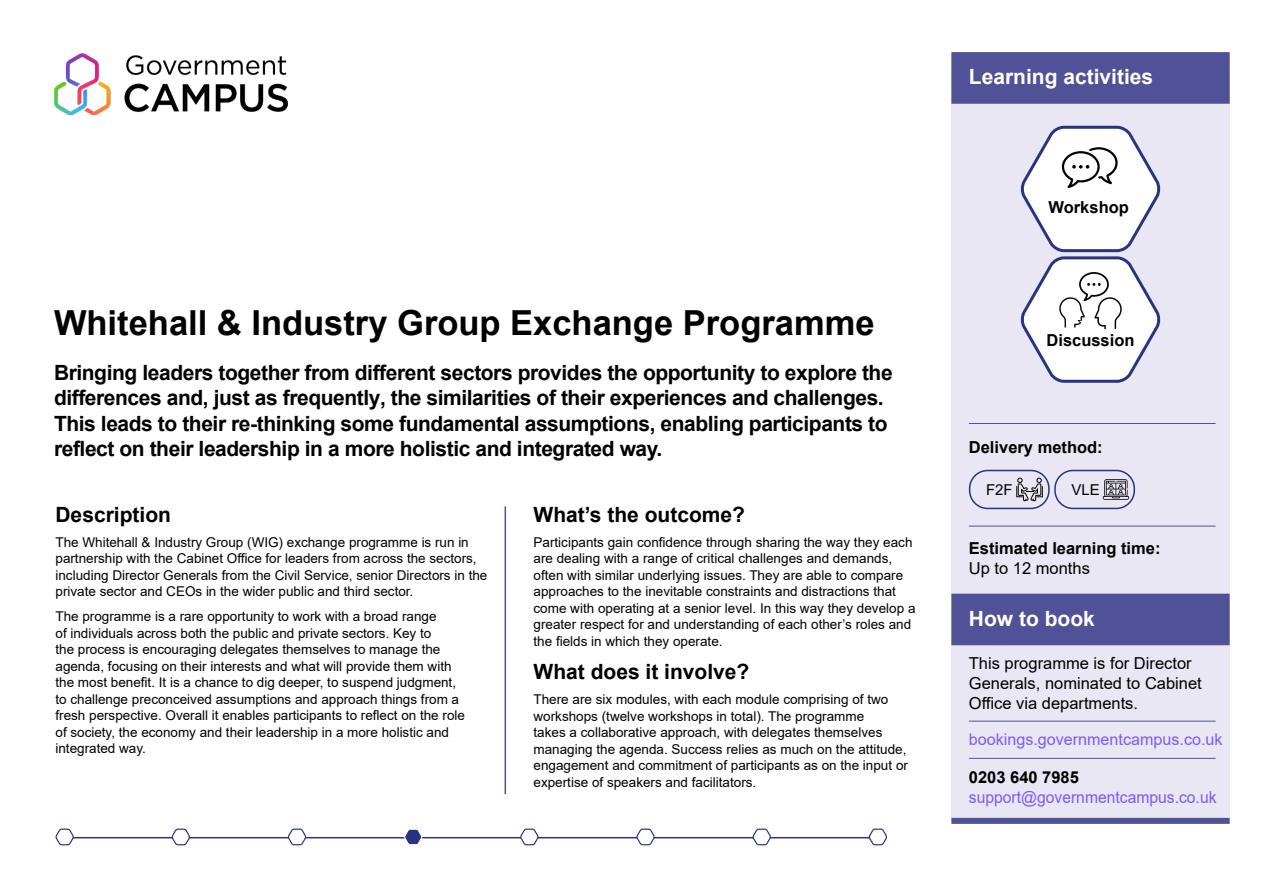
<style>
.page{position:relative;width:1263px;height:893px;background:#fff}
.page>*{position:absolute;margin:0;border:0;box-sizing:border-box;transform-origin:0 0}
.Subheading{font:700 34.5px "Arial";color:#000}
.Subheading-2{font:700 21px/25.2px "Arial";letter-spacing:-.02em;color:#000}
.Subheading-3{font:700 21px "Arial";color:#000}
.t1{font:700 21px "Arial";color:#fff}
.t2{font:16.5px/19.8px "Arial";color:#000}
.Learning_activities{font:700 16.5px "Arial";color:#000}
.support{font:16.5px "Arial";color:#7e59f8;scale:.95 1}
.t3{font:16.2px "Arial";color:#7e59f8}
.t4{font:15px "Arial";color:#000}
.t5{font:13.5px/16.5px "Arial";color:#000}
.s1{font-style:inherit}
</style>
<div class="page">
<img style="left:54px;top:54px;width:234px;height:61px">
<div style="left:951px;top:54px;width:279px;height:767px;background:#e9e7f3"></div>
<div style="left:951px;top:594px;width:279px;height:51px;background:#505196"></div>
<hr style="left:969px;top:526px;width:246px;height:1px;background:#505196">
<hr style="left:969px;top:423px;width:246px;height:1px;background:#505196">
<div style="left:951px;top:52px;width:279px;height:52px;background:#505196;border:2px solid #505196"></div>
<hr style="left:969px;top:758px;width:246px;height:1px;background:#505196">
<hr style="left:969px;top:721px;width:246px;height:1px;background:#505196">
<div style="left:951px;top:818px;width:279px;height:6px;background:#505196"></div>
<hr style="left:504px;top:506px;width:2px;height:288px;background:#505196">
<svg style="left:1020px;top:125px;width:141px;height:258px"></svg>
<svg style="left:1103px;top:479px;width:26px;height:21px"></svg>
<svg style="left:1016px;top:478px;width:27px;height:24px"></svg>
<hr style="left:67px;top:837px;width:815px;height:1px;background:#293481">
<svg style="left:403px;top:829px;width:20px;height:16px"></svg>
<svg style="left:287px;top:828px;width:20px;height:18px"></svg>
<svg style="left:171px;top:828px;width:20px;height:18px"></svg>
<svg style="left:635px;top:828px;width:21px;height:18px"></svg>
<svg style="left:519px;top:828px;width:21px;height:18px"></svg>
<svg style="left:868px;top:828px;width:19px;height:18px"></svg>
<svg style="left:751px;top:828px;width:21px;height:18px"></svg>
<svg style="left:55px;top:828px;width:20px;height:18px"></svg>
<div style="left:969px;top:470px;width:81px;height:39px;border:2px solid #293481;border-radius:18px"></div>
<div style="left:1054px;top:470px;width:81px;height:39px;border:2px solid #293481;border-radius:18px"></div>
<p class="Subheading" style="left:54px;top:299px;width:822px">Whitehall &amp; Industry Group <span class="s1">E</span>xchange <span class="s1">P</span>rogramme</p>
<p class="Subheading-2" style="left:54px;top:360px;width:840px">Bringing leaders together from different sectors provides the opportunity to explore the differences and, just as frequently, the similarities of their experiences and challenges.<br>This leads to their re-thinking some fundamental assumptions, enabling participants to reflect on their leadership in a more holistic and integrated way.</p>
<p class="Subheading-3" style="left:55px;top:499px;width:117px">Description</p>
<p class="t5" style="left:56px;top:534px;width:433px">The Whitehall &amp; Industry Group (WIG) exchange programme is run in partnership with the Cabinet Office for leaders from across the sectors, including Director Generals from the Civil Service, senior Directors in the private sector and CEOs in the wider public and third sector.</p>
<p class="t5" style="left:56px;top:608px;width:411px">The programme is a rare opportunity to work with a broad range<br>of individuals across both the public and private sectors. Key to<br>the process is encouraging delegates themselves to manage the agenda, focusing on their interests and what will provide them with the most benefit. It is a chance to dig deeper, to suspend judgment, to challenge preconceived assumptions and approach things from a fresh perspective. Overall it enables participants to reflect on the role of society, the economy and their leadership in a more holistic and integrated way.</p>
<p class="Subheading-3" style="left:533px;top:499px;width:213px">What’s the outcome?</p>
<p class="t5" style="left:533px;top:534px;width:383px">Participants gain confidence through sharing the way they each are dealing with a range of critical challenges and demands, often with similar underlying issues. They are able to compare approaches to the inevitable constraints and distractions that come with operating at a senior level. In this way they develop a greater respect for and understanding of each other’s roles and the fields in which they operate.</p>
<p class="Subheading-3" style="left:533px;top:657px;width:217px">What does it involve?</p>
<p class="t5" style="left:533px;top:691px;width:376px">There are six modules, with each module comprising of two workshops (twelve workshops in total). The programme<br>takes a collaborative approach, with delegates themselves managing the agenda. Success relies as much on the attitude, engagement and commitment of participants as on the input or expertise of speakers and facilitators.</p>
<p class="t1" style="left:969px;top:62px;width:186px">Learning activities</p>
<p class="Learning_activities" style="left:1048px;top:196px;width:82px">Workshop</p>
<p class="Learning_activities" style="left:1046px;top:328px;width:90px">Discussion</p>
<p class="Learning_activities" style="left:969px;top:436px;width:135px">Delivery method:</p>
<p class="t4" style="left:986px;top:479px;width:28px">F2F</p>
<p class="t4" style="left:1071px;top:479px;width:30px">VLE</p>
<p class="Learning_activities" style="left:969px;top:536px;width:193px">Estimated learning time:</p>
<p class="t2" style="left:969px;top:558px;width:123px">Up to 12 months</p>
<p class="t1" style="left:969px;top:604px;width:127px">How to book</p>
<p class="t2" style="left:969px;top:653px;width:234px">This programme is for Director<br>Generals, nominated to Cabinet<br>Office via departments.</p>
<p class="t3" style="left:969px;top:729px;width:255px">bookings.governmentcampus.co.uk</p>
<p class="Learning_activities" style="left:969px;top:765px;width:112px">0203 640 7985</p>
<p class="support" style="left:969px;top:786px;width:262px">support@governmentcampus.co.uk</p>
</div>
